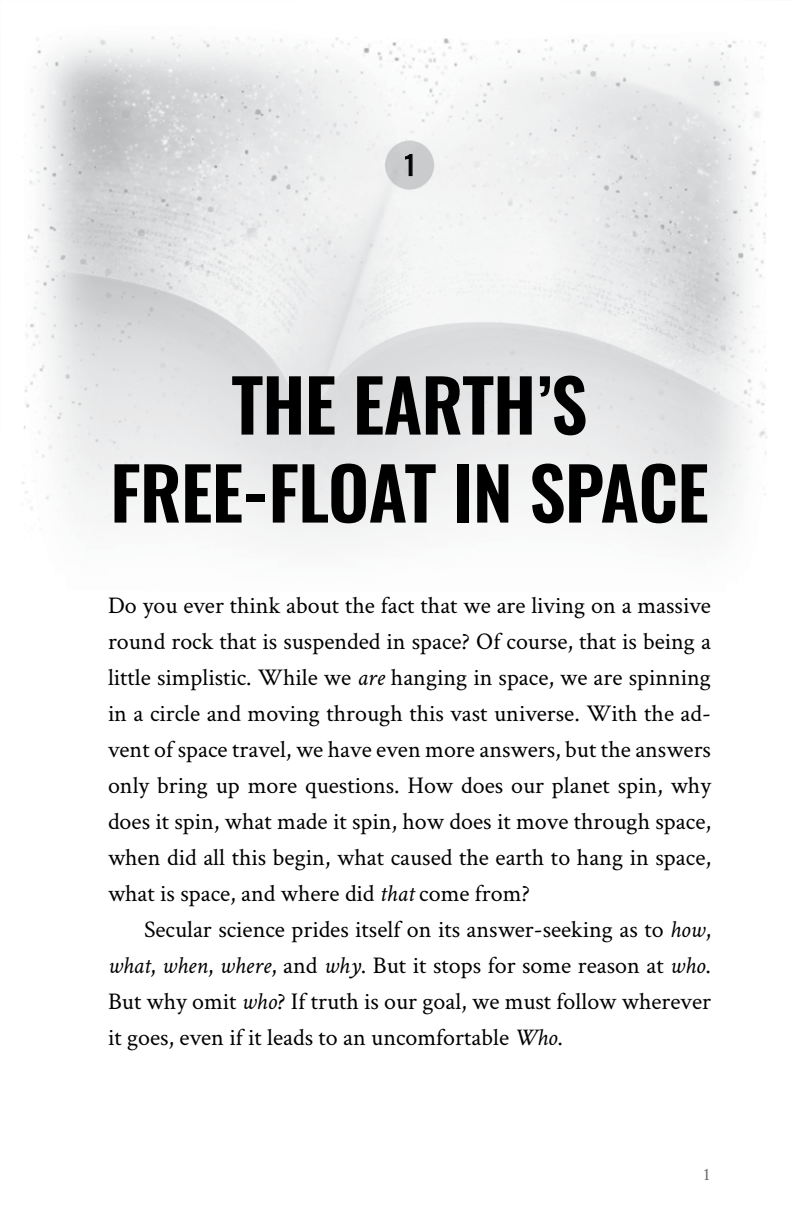
<style>
.page{position:relative;width:792px;height:1224px;background:#fff}
.page>*{position:absolute;margin:0;border:0;box-sizing:border-box;transform-origin:0 0}
.t1{font:600 72px/88px "Oswald";letter-spacing:-.01em;color:#000;text-align:center}
.t2{font:26px "Oswald";color:#000}
.t3{font:24px/36px "Crimson Text";color:#000;text-align:justify}
.t4{font:18px "Crimson Text";color:#6d6e71}
.s1{font-style:italic}
</style>
<div class="page">
<img style="left:22px;top:35px;width:745px;height:510px">
<svg style="left:405px;top:154px;width:8px;height:23px"></svg>
<p class="t2" style="left:403px;top:147px;width:14px">1</p>
<h1 class="t1" style="left:110px;top:363px;width:600px">THE EARTH’S<br>FREE-FLOAT IN SPACE</h1>
<p class="t3" style="left:108px;top:586px;width:605px">Do you ever think about the fact that we are living on a massive round rock that is suspended in space? Of course, that is being a little simplistic. While we <span class="s1">are</span> hanging in space, we are spinning in a circle and moving through this vast universe. With the ad&shy;vent of space travel, we have even more answers, but the answers only bring up more questions. How does our planet spin, why does it spin, what made it spin, how does it move through space, when did all this begin, what caused the earth to hang in space, what is space, and where did <span class="s1">that</span> come from?</p>
<p class="t3" style="left:108px;top:910px;width:605px;text-indent:36px">Secular science prides itself on its answer-seeking as to <span class="s1">how</span>, <span class="s1">what</span>, <span class="s1">when</span>, <span class="s1">where</span>, and <span class="s1">why</span>. But it stops for some reason at <span class="s1">who</span>.<br>But why omit <span class="s1">who</span>? If truth is our goal, we must follow wherever it goes, even if it leads to an uncomfortable <span class="s1">Who</span>.</p>
<p class="t4" style="left:702px;top:1162px;width:10px">1</p>
</div>
